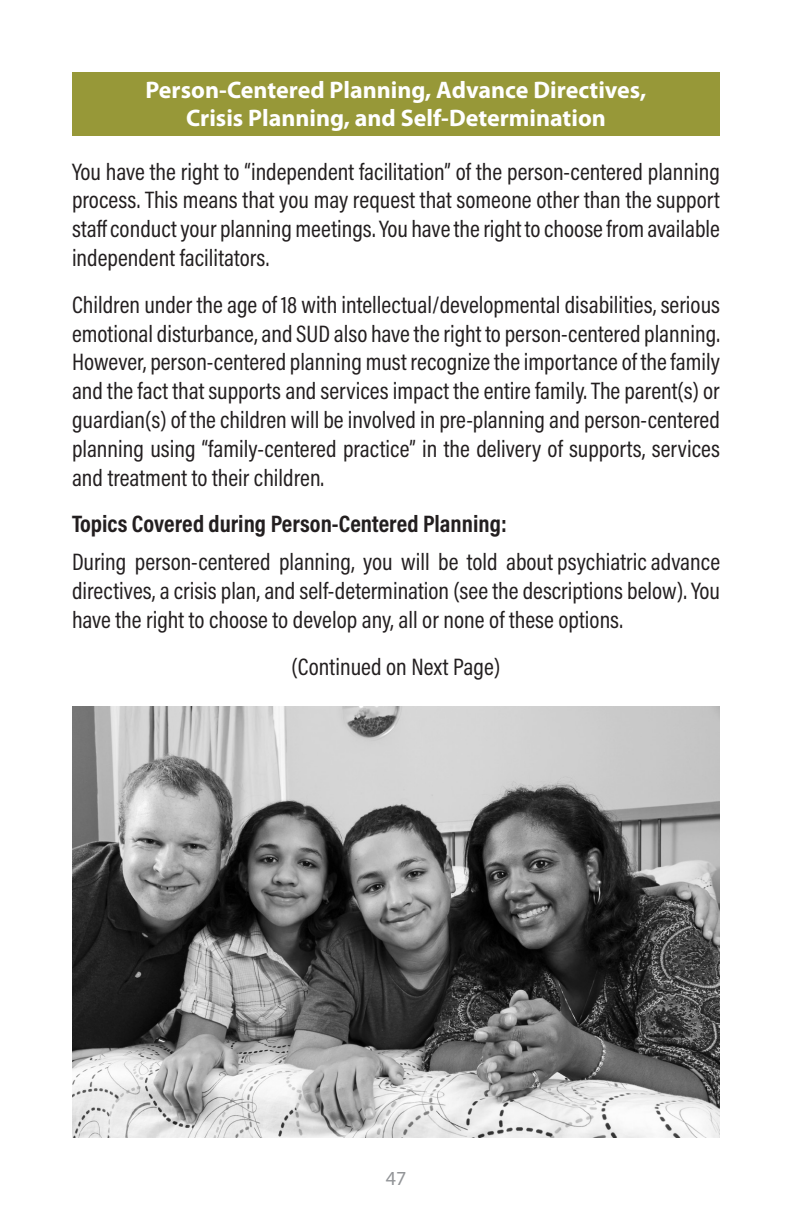
<style>
.page{position:relative;width:792px;height:1224px;background:#fff}
.page>*{position:absolute;margin:0;border:0;box-sizing:border-box;transform-origin:0 0}
.t1{font:24px/28.8px "Acumin Pro Cond";color:#231f20;text-align:justify}
.t2{font:700 24px "Myriad Pro";color:#fff}
.t3{font:700 24px "Acumin Pro Cond";color:#231f20}
.t4{font:20px "Myriad Pro";color:#939598}
</style>
<div class="page">
<div style="left:72px;top:72px;width:648px;height:63px;background:#979838"></div>
<img style="left:72px;top:706px;width:648px;height:432px">
<p class="t2" style="left:146px;top:74px;width:502px">Person-Centered Planning, Advance Directives,</p>
<p class="t2" style="left:186px;top:103px;width:421px">Crisis Planning, and Self-Determination</p>
<p class="t1" style="left:72px;top:157px;width:650px">You have the right to “independent facilitation” of the person-centered planning process. This means that you may request that someone other than the support staff conduct your planning meetings. You have the right to choose from available independent facilitators.</p>
<p class="t1" style="left:72px;top:290px;width:650px">Children under the age of 18 with intellectual/developmental disabilities, serious emotional disturbance, and SUD also have the right to person-centered planning.<br>However, person-centered planning must recognize the importance of the family and the fact that supports and services impact the entire family. The parent(s) or guardian(s) of the children will be involved in pre-planning and person-centered planning using “family-centered practice” in the delivery of supports, services and treatment to their children.</p>
<p class="t3" style="left:72px;top:508px;width:436px">Topics Covered during Person-Centered Planning:</p>
<p class="t1" style="left:72px;top:547px;width:650px">During person-centered planning, you will be told about psychiatric advance directives, a crisis plan, and self-determination (see the descriptions below). You have the right to choose to develop any, all or none of these options.</p>
<p class="t1" style="left:292px;top:652px;width:210px">(Continued on Next Page)</p>
<p class="t4" style="left:386px;top:1166px;width:22px">47</p>
</div>
